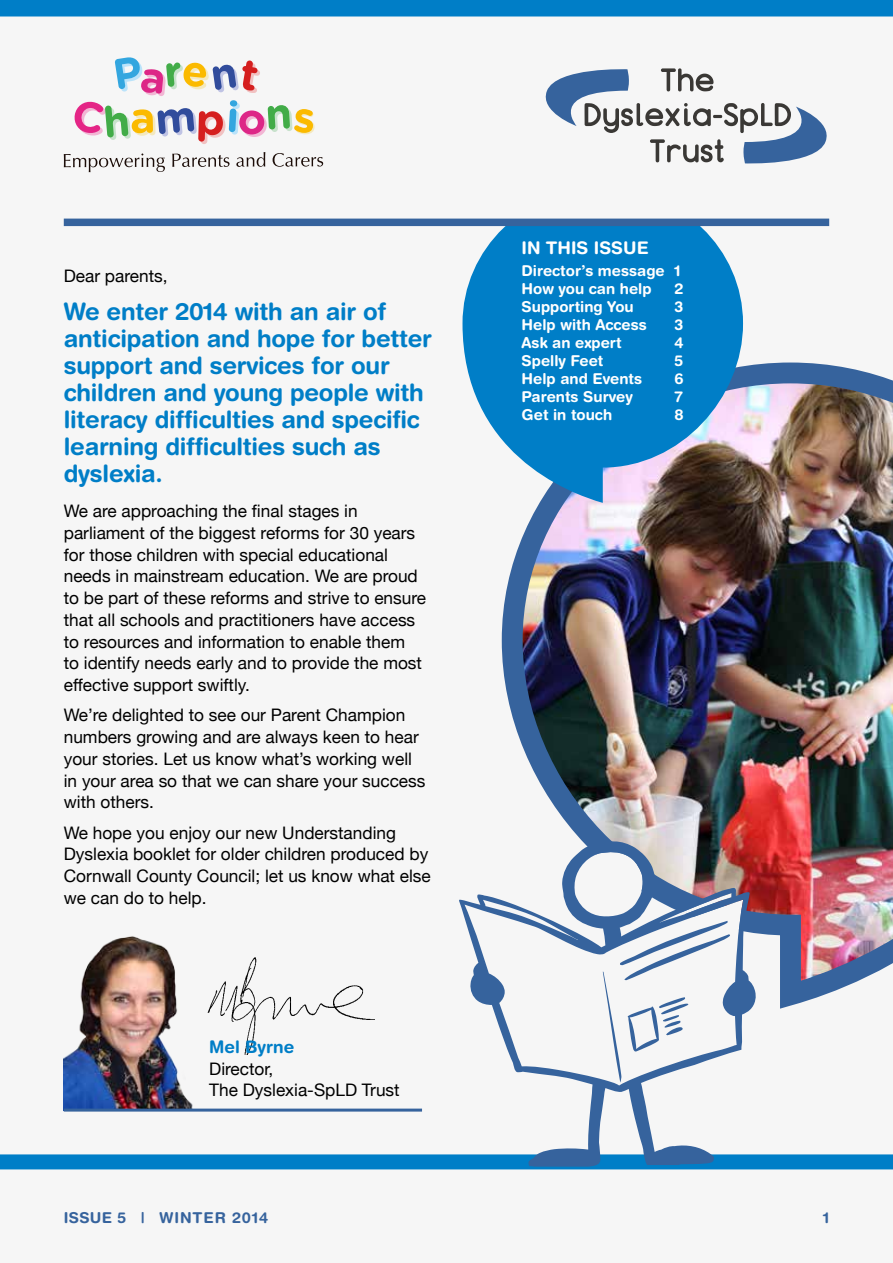
<style>
.page{position:relative;width:893px;height:1263px;background:#f6f6f6}
.page>*{position:absolute;margin:0;border:0;box-sizing:border-box;transform-origin:0 0}
.t1{font:700 24px/27px "Helvetica Rounded";letter-spacing:-.01em;color:#007ec7}
.t2{font:700 17.4px "Helvetica Rounded";color:#fff}
.t3{font:17.25px/21.8px "Helvetica Neue";color:#000}
.t4{font:700 17.25px "Helvetica Rounded";color:#007ec7}
.t5{font:700 15px/18px "Helvetica Rounded";color:#fff}
.t6{font:700 15px "Helvetica Rounded";letter-spacing:.06em;color:#36639d}
</style>
<div class="page">
<svg style="left:545px;top:68px;width:282px;height:96px"></svg>
<img style="left:64px;top:936px;width:129px;height:172px">
<img style="left:207px;top:957px;width:168px;height:97px">
<div style="left:0;top:1154px;width:893px;height:15px;background:#007ec7"></div>
<div style="left:0;top:0;width:893px;height:17px;background:#007ec7"></div>
<img style="left:501px;top:362px;width:392px;height:647px">
<svg style="left:459px;top:841px;width:298px;height:326px"></svg>
<svg style="left:483px;top:851px;width:249px;height:231px"></svg>
<svg style="left:462px;top:226px;width:281px;height:277px;background:#2e8cc5"></svg>
<div style="left:64px;top:219px;width:765px;height:7px;background:#36639d"></div>
<hr style="left:64px;top:1108px;width:358px;height:3px;background:#36639d">
<svg style="left:64px;top:152px;width:259px;height:20px"></svg>
<svg style="left:74px;top:57px;width:241px;height:87px"></svg>
<p class="t3" style="left:64px;top:265px;width:105px">Dear parents,</p>
<h1 class="t1" style="left:64px;top:298px;width:370px">We enter 2014 with an air of anticipation and hope for better support and services for our children and young people with literacy difficulties and specific learning difficulties such as dyslexia.</h1>
<p class="t3" style="left:64px;top:500px;width:364px">We are approaching the final stages in parliament of the biggest reforms for 30 years for those children with special educational needs in mainstream education. We are proud to be part of these reforms and strive to ensure that all schools and practitioners have access to resources and information to enable them<br>to identify needs early and to provide the most effective support swiftly.</p>
<p class="t3" style="left:64px;top:704px;width:363px">We’re delighted to see our Parent Champion numbers growing and are always keen to hear your stories. Let us know what’s working well in your area so that we can share your success with others.</p>
<p class="t3" style="left:64px;top:821px;width:369px">We hope you enjoy our new Understanding Dyslexia booklet for older children produced by Cornwall County Council; let us know what else we can do to help.</p>
<p class="t4" style="left:209px;top:1036px;width:87px">Mel Byrne</p>
<p class="t3" style="left:209px;top:1057px;width:192px">Director,<br>The Dyslexia-SpLD Trust</p>
<p class="t2" style="left:522px;top:237px;width:129px">IN THIS ISSUE</p>
<p class="t5" style="left:522px;top:262px;width:161px">Director’s message 1<br>How you can help</p>
<p class="t5" style="left:675px;top:280px;width:10px">2</p>
<p class="t5" style="left:522px;top:298px;width:114px">Supporting You</p>
<p class="t5" style="left:675px;top:298px;width:10px">3</p>
<p class="t5" style="left:522px;top:316px;width:127px">Help with Access</p>
<p class="t5" style="left:675px;top:316px;width:10px">3</p>
<p class="t5" style="left:522px;top:334px;width:102px">Ask an expert</p>
<p class="t5" style="left:675px;top:334px;width:11px">4</p>
<p class="t5" style="left:522px;top:352px;width:83px">Spelly Feet</p>
<p class="t5" style="left:675px;top:352px;width:10px">5</p>
<p class="t5" style="left:522px;top:370px;width:122px">Help and Events</p>
<p class="t5" style="left:675px;top:370px;width:11px">6</p>
<p class="t5" style="left:522px;top:388px;width:113px">Parents Survey</p>
<p class="t5" style="left:675px;top:388px;width:10px">7</p>
<p class="t5" style="left:522px;top:406px;width:92px">Get in touch</p>
<p class="t5" style="left:675px;top:406px;width:11px">8</p>
<p class="t6" style="left:64px;top:1208px;width:206px">ISSUE 5 | WINTER 2014</p>
<p class="t6" style="left:823px;top:1208px;width:8px">1</p>
</div>
